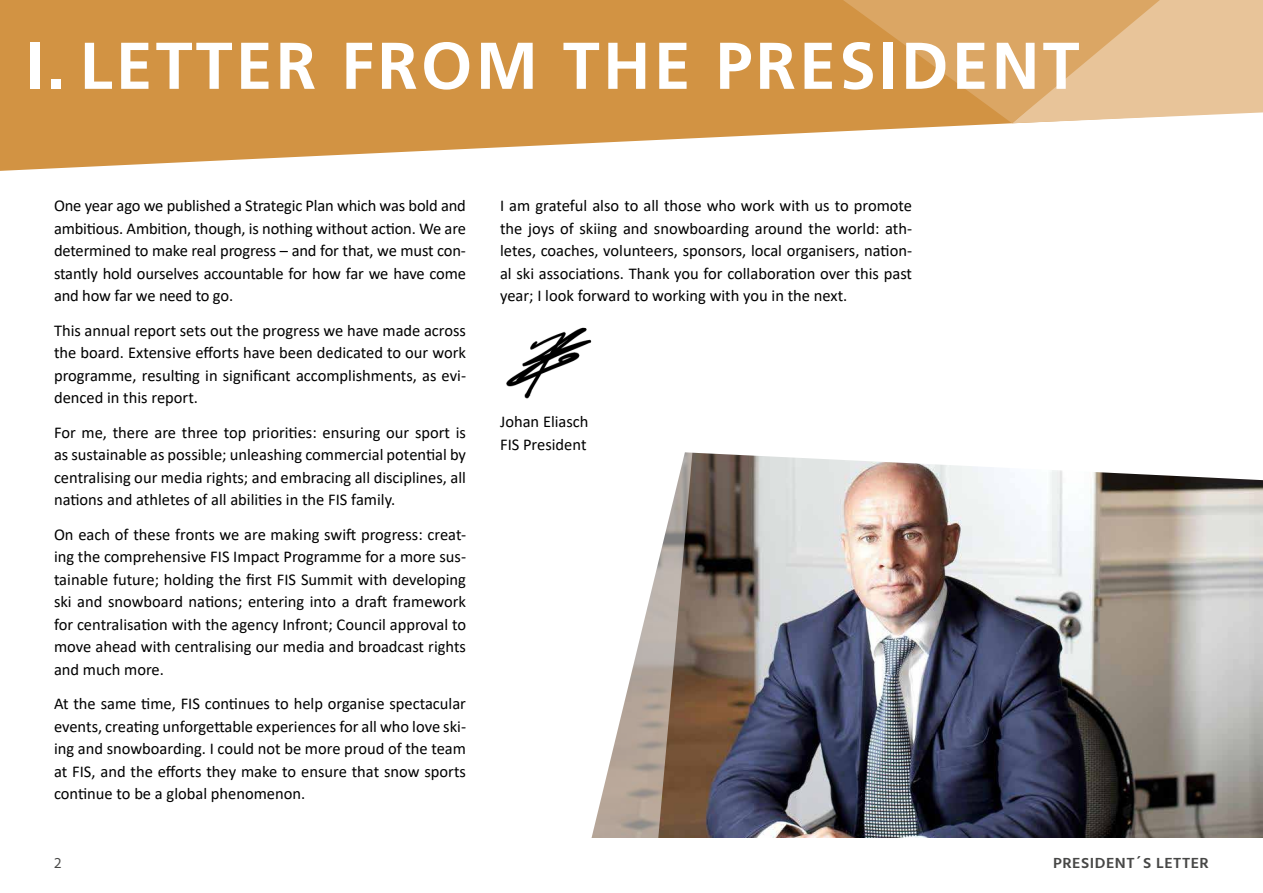
<style>
.page{position:relative;width:1263px;height:893px;background:#fff}
.page>*{position:absolute;margin:0;border:0;box-sizing:border-box;transform-origin:0 0}
.t1{font:700 66px "Frutiger CE";letter-spacing:.05em;color:#fff}
.t2{font:16.5px/22.5px "Calibri";color:#000;text-align:justify}
.t3{font:600 15px "Hind";letter-spacing:.03em;color:#474746;scale:1.06 1}
.t4{font:15px "Hind";color:#474746}
</style>
<div class="page">
<img style="left:696px;top:452px;width:567px;height:386px">
<svg style="left:591px;top:452px;width:105px;height:386px"></svg>
<img style="left:506px;top:327px;width:86px;height:72px">
<svg style="left:0;top:0;width:1018px;height:171px;fill:#d29343"></svg>
<svg style="left:702px;top:0;width:561px;height:123px;background:#dba867"></svg>
<h1 class="t1" style="left:26px;top:26px;width:1055px">I. LETTER FROM THE PRESIDENT</h1>
<p class="t2" style="left:54px;top:194px;width:414px">One year ago we published a Strategic Plan which was bold and ambitious. Ambition, though, is nothing without action. We are determined to make real progress – and for that, we must con&shy;stantly hold ourselves accountable for how far we have come and how far we need to go.</p>
<p class="t2" style="left:54px;top:318px;width:414px">This annual report sets out the progress we have made across the board. Extensive efforts have been dedicated to our work programme, resulting in significant accomplishments, as evi&shy;denced in this report.</p>
<p class="t2" style="left:54px;top:421px;width:414px">For me, there are three top priorities: ensuring our sport is as sustainable as possible; unleashing commercial potential by centralising our media rights; and embracing all disciplines, all nations and athletes of all abilities in the FIS family.</p>
<p class="t2" style="left:54px;top:523px;width:414px">On each of these fronts we are making swift progress: creat&shy;ing the comprehensive FIS Impact Programme for a more sus&shy;tainable future; holding the first FIS Summit with developing ski and snowboard nations; entering into a draft framework for centralisation with the agency Infront; Council approval to move ahead with centralising our media and broadcast rights and much more.</p>
<p class="t2" style="left:54px;top:692px;width:414px">At the same time, FIS continues to help organise spectacular events, creating unforgettable experiences for all who love ski&shy;ing and snowboarding. I could not be more proud of the team at FIS, and the efforts they make to ensure that snow sports continue to be a global phenomenon.</p>
<p class="t2" style="left:500px;top:194px;width:414px">I am grateful also to all those who work with us to promote the joys of skiing and snowboarding around the world: ath&shy;letes, coaches, volunteers, sponsors, local organisers, nation&shy;al ski associations. Thank you for collaboration over this past year; I look forward to working with you in the next.</p>
<p class="t2" style="left:500px;top:410px;width:90px">Johan Eliasch<br>FIS President</p>
<p class="t4" style="left:54px;top:853px;width:9px">2</p>
<p class="t3" style="left:1053px;top:854px;width:148px">PRESIDENT´S LETTER</p>
</div>
